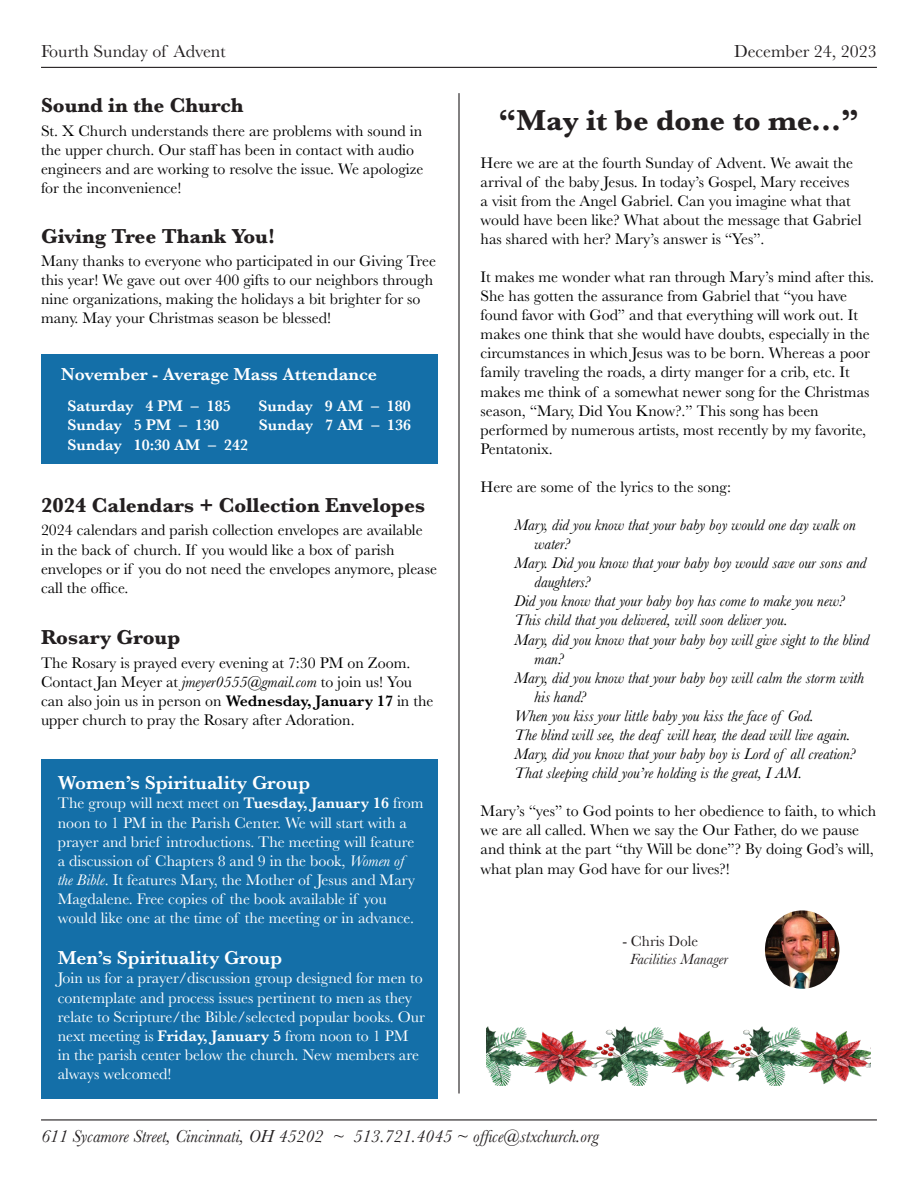
<style>
.page{position:relative;width:918px;height:1188px;background:#fff}
.page>*{position:absolute;margin:0;border:0;box-sizing:border-box;transform-origin:0 0}
._10pt_baskerville_white{font:700 30px "Baskerville";color:#231f20}
.Announcement_Header{font:700 21px "Baskerville";color:#231f20}
._10pt_baskerville_white-2{font:600 19.5px "Baskerville";color:#fff}
.t1{font:italic 18px "Baskerville";color:#231f20}
.t2{font:18px "Baskerville";color:#231f20}
._10pt_baskerville_white-3{font:600 18px "Baskerville";color:#fff}
._10pt_baskerville_white-4{font:15.9px/19px "Baskerville";color:#000}
.black_announcement_body{font:15.9px/19px "Baskerville";color:#000}
._10pt_baskerville_white-5{font:15.9px/19px "Baskerville";color:#fff}
._10pt_baskerville_white-6{font:italic 15.9px/19px "Baskerville";color:#000}
._10pt_baskerville_white-7{font:600 15.9px "Baskerville";color:#fff}
._10pt_baskerville_white-8{font:italic 15.3px "Baskerville";color:#231f20}
._10pt_baskerville_white-9{font:15.3px "Baskerville";color:#231f20}
.s1{font-style:italic}
.s2{font-weight:600}
</style>
<div class="page">
<hr style="left:41px;top:1119px;width:836px;height:1px;background:#231f20">
<hr style="left:41px;top:67px;width:836px;height:1px;background:#231f20">
<img style="left:765px;top:910px;width:74px;height:79px">
<hr style="left:458px;top:93px;width:2px;height:1001px;background:#231f20">
<div style="left:41px;top:759px;width:396px;height:340px;background:#146fa8"></div>
<img style="left:487px;top:1026px;width:384px;height:59px">
<div style="left:41px;top:354px;width:396px;height:109px;background:#146fa8"></div>
<p class="t2" style="left:41px;top:40px;width:186px">Fourth Sunday of Advent</p>
<p class="t2" style="left:734px;top:40px;width:144px">December 24, 2023</p>
<p class="Announcement_Header" style="left:41px;top:91px;width:204px">Sound in the Church</p>
<p class="black_announcement_body" style="left:41px;top:121px;width:384px">St. X Church understands there are problems with sound in the upper church. Our staff has been in contact with audio engineers and are working to resolve the issue. We apologize for the inconvenience!</p>
<p class="Announcement_Header" style="left:41px;top:221px;width:235px">Giving Tree Thank You!</p>
<p class="black_announcement_body" style="left:41px;top:252px;width:397px">Many thanks to everyone who participated in our Giving Tree this year! We gave out over 400 gifts to our neighbors through nine organizations, making the holidays a bit brighter for so many. May your Christmas season be blessed!</p>
<p class="_10pt_baskerville_white-3" style="left:61px;top:361px;width:318px">November - Average Mass Attendance</p>
<p class="_10pt_baskerville_white-7" style="left:67px;top:395px;width:165px">Saturday 4 PM – 185</p>
<p class="_10pt_baskerville_white-7" style="left:259px;top:395px;width:154px">Sunday 9 AM – 180</p>
<p class="_10pt_baskerville_white-7" style="left:67px;top:414px;width:153px">Sunday 5 PM – 130</p>
<p class="_10pt_baskerville_white-7" style="left:259px;top:414px;width:154px">Sunday 7 AM – 136</p>
<p class="_10pt_baskerville_white-7" style="left:67px;top:433px;width:182px">Sunday 10:30 AM – 242</p>
<p class="Announcement_Header" style="left:41px;top:490px;width:386px">2024 Calendars + Collection Envelopes</p>
<p class="black_announcement_body" style="left:41px;top:521px;width:397px">2024 calendars and parish collection envelopes are available in the back of church. If you would like a box of parish envelopes or if you do not need the envelopes anymore, please call the office.</p>
<p class="Announcement_Header" style="left:41px;top:623px;width:141px">Rosary Group</p>
<p class="black_announcement_body" style="left:41px;top:654px;width:394px">The Rosary is prayed every evening at 7:30 PM on Zoom.<br>Contact Jan Meyer at <span class="s1">jmeyer0555@gmail.com</span> to join us! You can also join us in person on <span class="s2">Wednesday, January 17</span> in the upper church to pray the Rosary after Adoration.</p>
<p class="_10pt_baskerville_white-2" style="left:58px;top:769px;width:254px">Women’s Spirituality Group</p>
<p class="_10pt_baskerville_white-5" style="left:58px;top:794px;width:367px">The group will next meet on <span class="s2">Tuesday, January 16</span> from noon to 1 PM in the Parish Center. We will start with a prayer and brief introductions. The meeting will feature a discussion of Chapters 8 and 9 in the book, <span class="s1">Women of<br>the Bible</span>. It features Mary, the Mother of Jesus and Mary Magdalene. Free copies of the book available if you would like one at the time of the meeting or in advance.</p>
<p class="_10pt_baskerville_white-2" style="left:58px;top:944px;width:226px">Men’s Spirituality Group</p>
<p class="_10pt_baskerville_white-5" style="left:58px;top:969px;width:369px">Join us for a prayer/discussion group designed for men to contemplate and process issues pertinent to men as they relate to Scripture/the Bible/selected popular books. Our next meeting is <span class="s2">Friday, January 5</span> from noon to 1 PM<br>in the parish center below the church. New members are always welcomed!</p>
<p class="_10pt_baskerville_white" style="left:499px;top:100px;width:362px">“May it be done to me...”</p>
<p class="_10pt_baskerville_white-4" style="left:481px;top:153px;width:382px">Here we are at the fourth Sunday of Advent. We await the arrival of the baby Jesus. In today’s Gospel, Mary receives<br>a visit from the Angel Gabriel. Can you imagine what that would have been like? What about the message that Gabriel has shared with her? Mary’s answer is “Yes”.</p>
<p class="_10pt_baskerville_white-4" style="left:481px;top:268px;width:395px">It makes me wonder what ran through Mary’s mind after this.<br>She has gotten the assurance from Gabriel that “you have found favor with God” and that everything will work out. It makes one think that she would have doubts, especially in the circumstances in which Jesus was to be born. Whereas a poor family traveling the roads, a dirty manger for a crib, etc. It makes me think of a somewhat newer song for the Christmas season, “Mary, Did You Know?.” This song has been performed by numerous artists, most recently by my favorite, Pentatonix.</p>
<p class="_10pt_baskerville_white-4" style="left:481px;top:477px;width:252px">Here are some of the lyrics to the song:</p>
<p class="_10pt_baskerville_white-6" style="left:535px;top:515px;width:323px;text-indent:-20px">Mary, did you know that your baby boy would one day walk on water?</p>
<p class="_10pt_baskerville_white-6" style="left:535px;top:554px;width:333px;text-indent:-20px">Mary. Did you know that your baby boy would save our sons and daughters?</p>
<p class="_10pt_baskerville_white-6" style="left:514px;top:592px;width:332px">Did you know that your baby boy has come to make you new?</p>
<p class="_10pt_baskerville_white-6" style="left:514px;top:611px;width:275px">This child that you delivered, will soon deliver you.</p>
<p class="_10pt_baskerville_white-6" style="left:535px;top:630px;width:336px;text-indent:-20px">Mary, did you know that your baby boy will give sight to the blind man?</p>
<p class="_10pt_baskerville_white-6" style="left:535px;top:668px;width:331px;text-indent:-20px">Mary, did you know that your baby boy will calm the storm with his hand?</p>
<p class="_10pt_baskerville_white-6" style="left:514px;top:706px;width:301px">When you kiss your little baby you kiss the face of God.</p>
<p class="_10pt_baskerville_white-6" style="left:514px;top:725px;width:338px">The blind will see, the deaf will hear, the dead will live again.</p>
<p class="_10pt_baskerville_white-6" style="left:514px;top:744px;width:342px">Mary, did you know that your baby boy is Lord of all creation?</p>
<p class="_10pt_baskerville_white-6" style="left:514px;top:763px;width:289px">That sleeping child you’re holding is the great, I AM.</p>
<p class="_10pt_baskerville_white-4" style="left:481px;top:802px;width:397px">Mary’s “yes” to God points to her obedience to faith, to which we are all called. When we say the Our Father, do we pause and think at the part “thy Will be done”? By doing God’s will, what plan may God have for our lives?!</p>
<p class="_10pt_baskerville_white-9" style="left:622px;top:931px;width:77px">- Chris Dole</p>
<p class="_10pt_baskerville_white-8" style="left:630px;top:949px;width:99px">Facilities Manager</p>
<p class="t1" style="left:41px;top:1124px;width:559px">611 Sycamore Street, Cincinnati, OH 45202 ~ 513.721.4045 ~ office@stxchurch.org</p>
</div>
